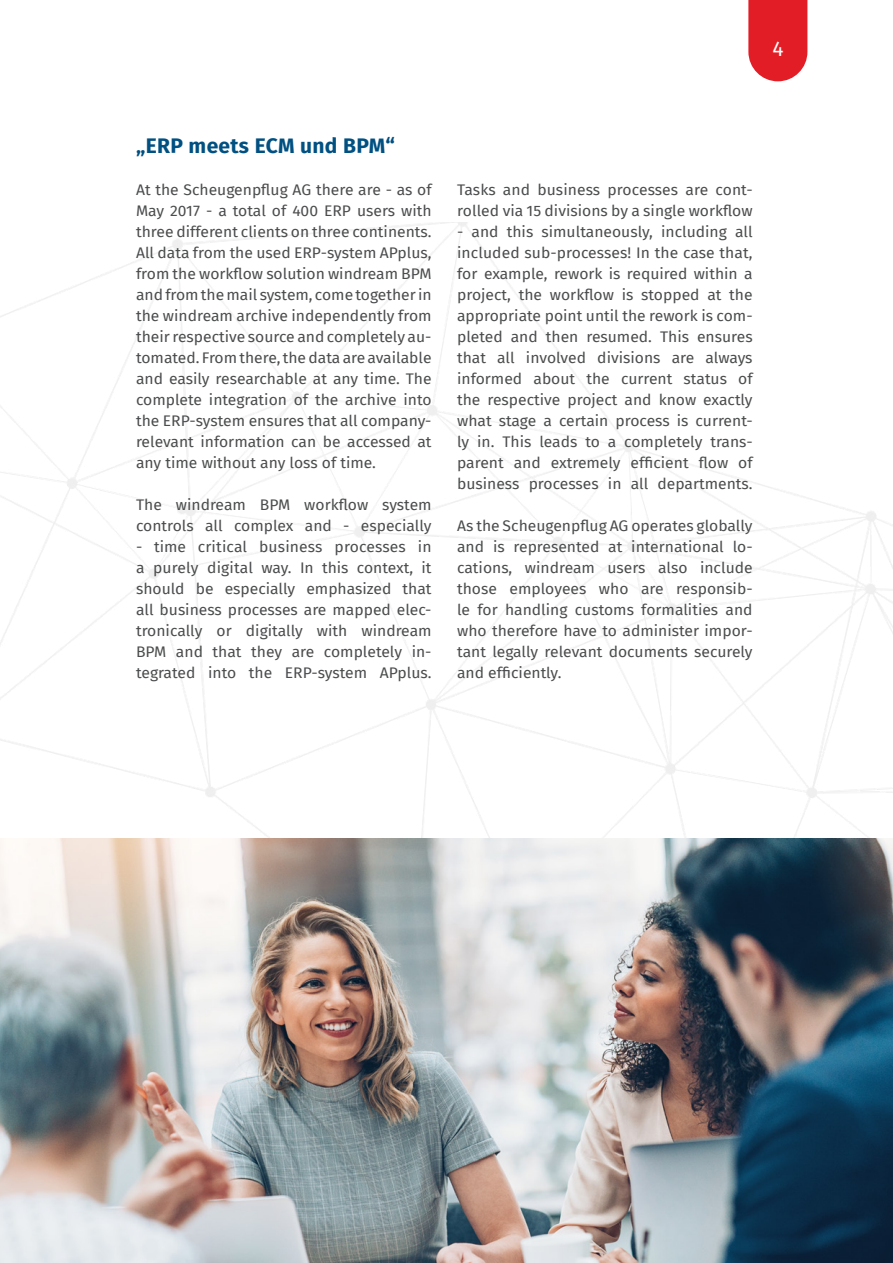
<style>
.page{position:relative;width:893px;height:1263px;background:#fff}
.page>*{position:absolute;margin:0;border:0;box-sizing:border-box;transform-origin:0 0}
.Überschrift_1{font:700 21px "Fira Sans";letter-spacing:.015em;color:#015082}
.t1{font:21px "Fira Sans";color:#fff}
.Fließext{font:15px/21px "Fira Sans";color:#4b4c4d;text-align:justify;scale:1.04 1}
</style>
<div class="page">
<img style="left:0;top:838px;width:893px;height:425px">
<svg style="left:748px;top:0;width:59px;height:81px;background:#e52e37"></svg>
<h1 class="t1" style="left:772px;top:33px;width:13px">4</h1>
<p class="Überschrift_1" style="left:136px;top:128px;width:260px">„ERP meets ECM und BPM“</p>
<p class="Fließext" style="left:136px;top:179px;width:286px">At the Scheugenpflug AG there are - as of May 2017 - a total of 400 ERP users with three different clients on three continents.<br>All data from the used ERP-system APplus, from the workflow solution windream BPM and from the mail system, come together in the windream archive independently from their respective source and completely au&shy;tomated. From there, the data are available and easily researchable at any time. The complete integration of the archive into the ERP-system ensures that all company&shy;relevant information can be accessed at any time without any loss of time.</p>
<p class="Fließext" style="left:136px;top:494px;width:286px">The windream BPM workflow system controls all complex and - especially</p>
<p class="Fließext" style="left:136px;top:536px;width:286px">- time critical business processes in a purely digital way. In this context, it should be especially emphasized that all business processes are mapped elec&shy;tronically or digitally with windream BPM and that they are completely in&shy;tegrated into the ERP-system APplus.</p>
<p class="Fließext" style="left:457px;top:179px;width:286px">Tasks and business processes are cont&shy;rolled via 15 divisions by a single workflow</p>
<p class="Fließext" style="left:457px;top:221px;width:286px">- and this simultaneously, including all included sub-processes! In the case that, for example, rework is required within a project, the workflow is stopped at the appropriate point until the rework is com&shy;pleted and then resumed. This ensures that all involved divisions are always informed about the current status of the respective project and know exactly what stage a certain process is current&shy;ly in. This leads to a completely trans&shy;parent and extremely efficient flow of business processes in all departments.</p>
<p class="Fließext" style="left:457px;top:515px;width:286px">As the Scheugenpflug AG operates globally and is represented at international lo&shy;cations, windream users also include those employees who are responsib&shy;le for handling customs formalities and who therefore have to administer impor&shy;tant legally relevant documents securely and efficiently.</p>
</div>
